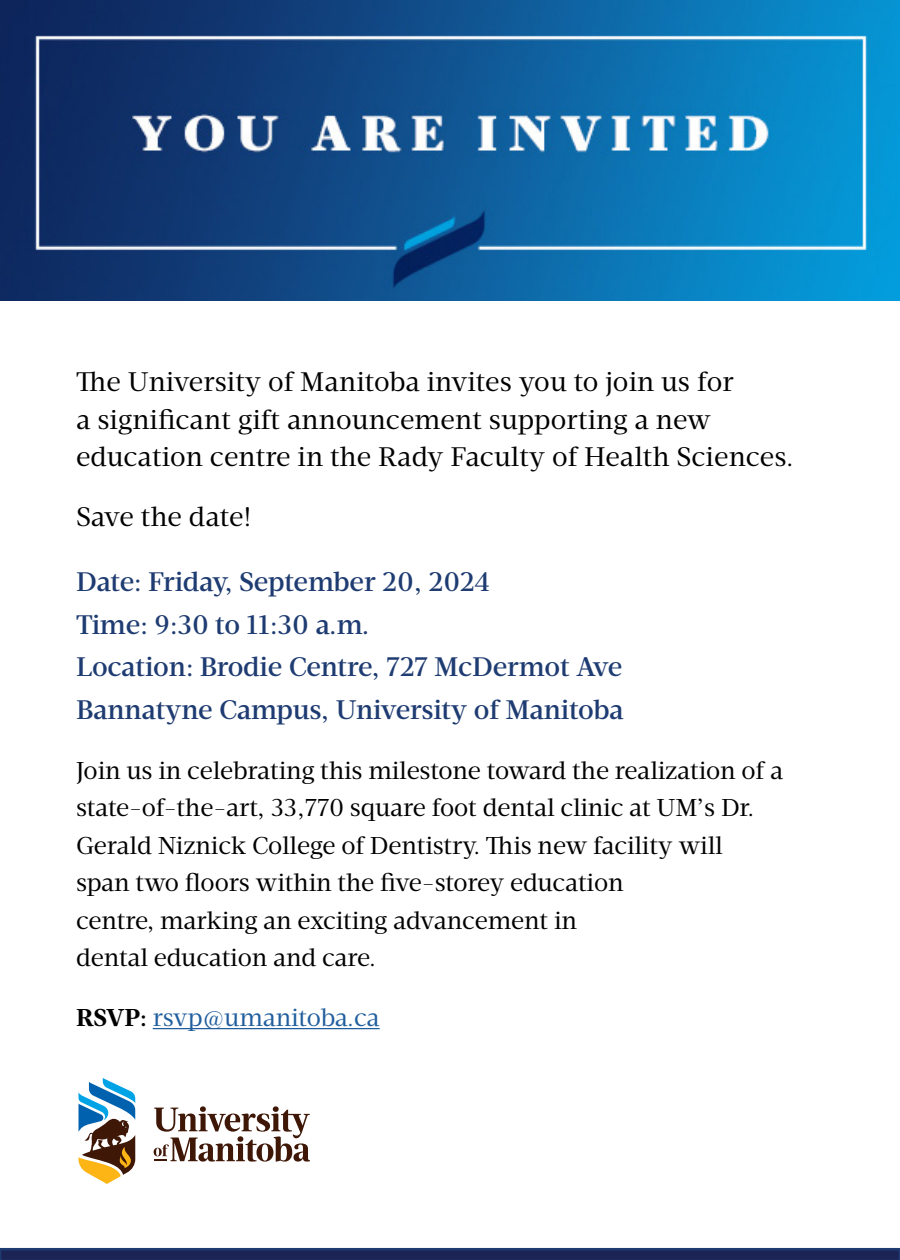
<style>
.page{position:relative;width:900px;height:1260px;background:#fff}
.page>*{position:absolute;margin:0;border:0;box-sizing:border-box;transform-origin:0 0}
.t1{font:27.5px/37.5px "Velino Text";letter-spacing:.005em;color:#000}
.t2{font:500 27.5px/42.5px "Velino Text";letter-spacing:-.01em;color:#1f3c72}
.t3{font:25px/37.5px "Velino Text";letter-spacing:-.005em;color:#000}
.t4{font:25px "Velino Text";letter-spacing:-.01em;color:#215e9e}
.s1{font-weight:700;color:#000}
</style>
<div class="page">
<hr style="left:153px;top:1028px;width:227px;height:1px;background:#215e9e">
<img style="left:0;top:0;width:900px;height:300px">
<svg style="left:154px;top:1106px;width:156px;height:56px"></svg>
<svg style="left:78px;top:1078px;width:58px;height:106px"></svg>
<svg style="left:0;top:1248px;width:900px;height:12px;background:#1b295a"></svg>
<p class="t1" style="left:76px;top:363px;width:719px">The University of Manitoba invites you to join us for<br>a significant gift announcement supporting a new education centre in the Rady Faculty of Health Sciences.</p>
<p class="t1" style="left:76px;top:498px;width:177px">Save the date!</p>
<p class="t2" style="left:76px;top:561px;width:549px">Date: Friday, September 20, 2024<br>Time: 9:30 to 11:30 a.m.<br>Location: Brodie Centre, 727 McDermot Ave Bannatyne Campus, University of Manitoba</p>
<p class="t3" style="left:76px;top:752px;width:709px">Join us in celebrating this milestone toward the realization of a state-of-the-art, 33,770 square foot dental clinic at UM’s Dr.<br>Gerald Niznick College of Dentistry. This new facility will<br>span two floors within the five-storey education<br>centre, marking an exciting advancement in<br>dental education and care.</p>
<p class="t4" style="left:76px;top:1003px;width:305px"><span class="s1">RSVP:</span> rsvp@umanitoba.ca</p>
</div>
